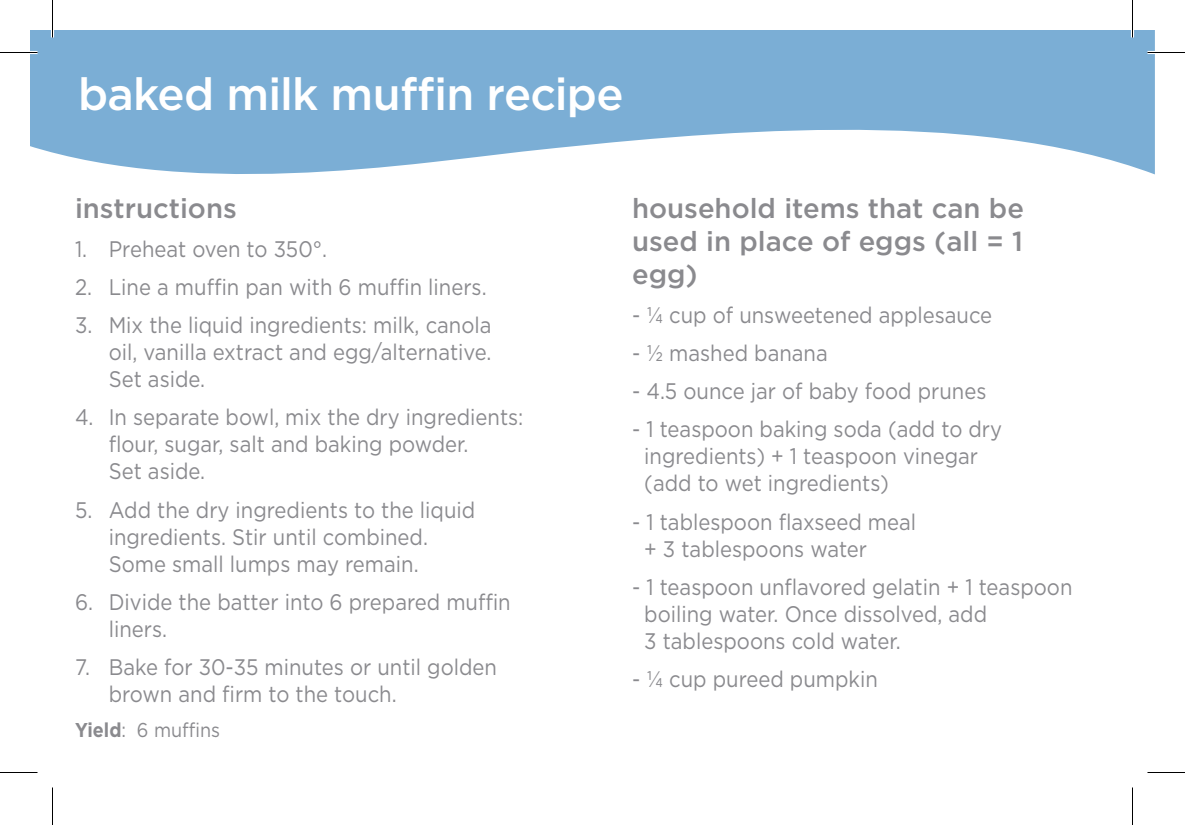
<style>
.page{position:relative;width:1185px;height:825px;background:#fff}
.page>*{position:absolute;margin:0;border:0;box-sizing:border-box;transform-origin:0 0}
.t1{font:500 45px "Gotham";letter-spacing:-.02em;color:#fff}
.t2{font:500 27.5px/33px "Gotham";color:#8a8a8e;text-align:justify}
.t3{font:22.5px/27px "Gotham";color:#8a8a8e;scale:.9 1}
.t4{font:20px "Gotham";color:#8a8a8e;scale:.9 1}
.s1{font-weight:700}
</style>
<div class="page">
<svg style="left:30px;top:30px;width:1125px;height:145px;fill:#7baed5"></svg>
<hr style="left:0;top:51px;width:38px;height:3px;background:#fff">
<hr style="left:1148px;top:51px;width:37px;height:3px;background:#fff">
<hr style="left:51px;top:0;width:3px;height:38px;background:#fff">
<hr style="left:1131px;top:0;width:3px;height:38px;background:#fff">
<hr style="left:0;top:52px;width:38px;height:1px;background:#000">
<hr style="left:1148px;top:52px;width:37px;height:1px;background:#000">
<hr style="left:0;top:772px;width:38px;height:1px;background:#000">
<hr style="left:1148px;top:772px;width:37px;height:1px;background:#000">
<hr style="left:52px;top:0;width:1px;height:38px;background:#000">
<hr style="left:52px;top:788px;width:1px;height:37px;background:#000">
<hr style="left:1132px;top:0;width:1px;height:38px;background:#000">
<hr style="left:1132px;top:788px;width:1px;height:37px;background:#000">
<p class="t1" style="left:78px;top:65px;width:547px">baked milk muffin recipe</p>
<p class="t2" style="left:75px;top:192px;width:163px">instructions</p>
<p class="t3" style="left:75px;top:235px;width:282px">1. Preheat oven to 350°.</p>
<p class="t3" style="left:75px;top:273px;width:459px">2. Line a muffin pan with 6 muffin liners.</p>
<p class="t3" style="left:109px;top:311px;width:427px;text-align:justify;text-indent:-34px">3. Mix the liquid ingredients: milk, canola oil, vanilla extract and egg/alternative.<br>Set aside.</p>
<p class="t3" style="left:109px;top:404px;width:462px;text-indent:-34px">4. In separate bowl, mix the dry ingredients: flour, sugar, salt and baking powder.<br>Set aside.</p>
<p class="t3" style="left:109px;top:496px;width:409px;text-indent:-34px">5. Add the dry ingredients to the liquid ingredients. Stir until combined.<br>Some small lumps may remain.</p>
<p class="t3" style="left:109px;top:588px;width:448px;text-indent:-34px">6. Divide the batter into 6 prepared muffin liners.</p>
<p class="t3" style="left:109px;top:653px;width:433px;text-indent:-34px">7. Bake for 30-35 minutes or until golden brown and firm to the touch.</p>
<p class="t4" style="left:75px;top:718px;width:163px"><span class="s1">Yield</span>: 6 muffins</p>
<p class="t2" style="left:632px;top:192px;width:393px">household items that can be used in place of eggs (all = 1 egg)</p>
<p class="t3" style="left:632px;top:301px;width:402px">- ¼ cup of unsweetened applesauce</p>
<p class="t3" style="left:632px;top:339px;width:219px">- ½ mashed banana</p>
<p class="t3" style="left:632px;top:377px;width:395px">- 4.5 ounce jar of baby food prunes</p>
<p class="t3" style="left:644px;top:416px;width:399px;text-indent:-12px">- 1 teaspoon baking soda (add to dry ingredients) + 1 teaspoon vinegar (add to wet ingredients)</p>
<p class="t3" style="left:644px;top:508px;width:304px;text-indent:-12px">- 1 tablespoon flaxseed meal + 3 tablespoons water</p>
<p class="t3" style="left:644px;top:573px;width:477px;text-indent:-12px">- 1 teaspoon unflavored gelatin + 1 teaspoon boiling water. Once dissolved, add<br>3 tablespoons cold water.</p>
<p class="t3" style="left:632px;top:665px;width:275px">- ¼ cup pureed pumpkin</p>
</div>
